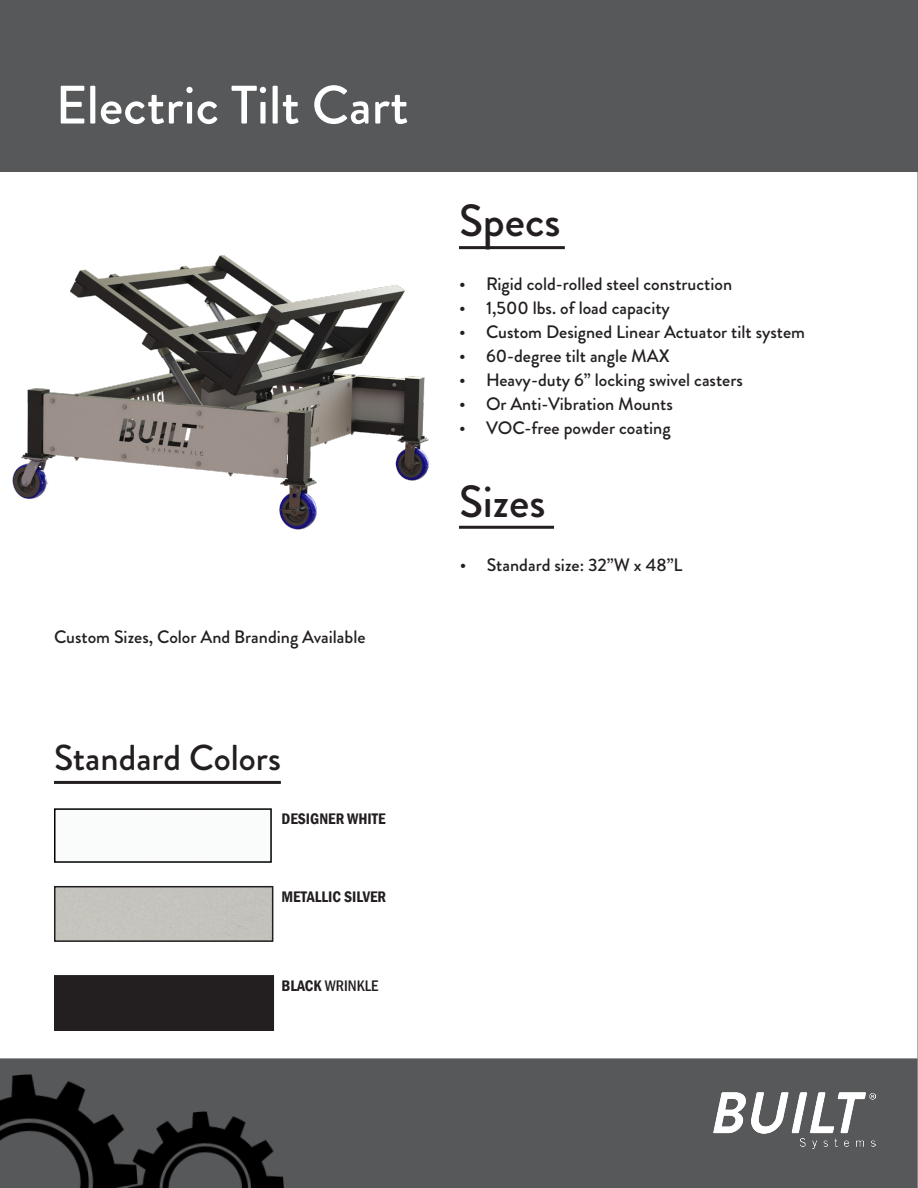
<style>
.page{position:relative;width:918px;height:1188px;background:#fff}
.page>*{position:absolute;margin:0;border:0;box-sizing:border-box;transform-origin:0 0}
.t1{font:500 54px "Brandon Grotesque";color:#fff}
.t2{font:500 45px "Brandon Grotesque";color:#231f20}
.t3{font:500 36px "Brandon Grotesque";color:#231f20}
.t4{font:500 18px "Brandon Grotesque";color:#231f20}
.t5{font:600 condensed 15.75px "Franklin Gothic";color:#231f20}
.t6{font:500 condensed 15.75px "Franklin Gothic";color:#231f20}
.s1{font-weight:600}
</style>
<div class="page">
<div style="left:0;top:1058px;width:917px;height:130px;background:#57585a"></div>
<svg style="left:917px;top:172px;width:1px;height:1016px"></svg>
<img style="left:0;top:1067px;width:145px;height:121px">
<img style="left:123px;top:1106px;width:166px;height:82px">
<div style="left:0;top:0;width:918px;height:172px;background:#57585a"></div>
<hr style="left:459px;top:246px;width:106px;height:3px;background:#231f20">
<img style="left:713px;top:1093px;width:162px;height:56px">
<div style="left:54px;top:886px;width:219px;height:56px;border:2px solid #231f20"></div>
<div style="left:54px;top:808px;width:218px;height:55px;border:2px solid #000"></div>
<div style="left:55px;top:976px;width:218px;height:54px;background:#231f20"></div>
<div style="left:54px;top:975px;width:220px;height:56px;border:2px solid #231f20"></div>
<hr style="left:54px;top:781px;width:227px;height:3px;background:#231f20">
<hr style="left:459px;top:526px;width:95px;height:3px;background:#231f20">
<img style="left:12px;top:246px;width:487px;height:284px">
<p class="t1" style="left:56px;top:68px;width:355px">Electric Tilt Cart</p>
<p class="t4" style="left:54px;top:624px;width:313px">Custom Sizes, Color And Branding Available</p>
<h3 class="t3" style="left:54px;top:733px;width:228px">Standard Colors</h3>
<p class="t5" style="left:282px;top:808px;width:106px">DESIGNER WHITE</p>
<p class="t5" style="left:282px;top:886px;width:106px">METALLIC SILVER</p>
<p class="t6" style="left:282px;top:976px;width:98px"><span class="s1">BLACK</span> WRINKLE</p>
<h2 class="t2" style="left:459px;top:190px;width:103px">Specs</h2>
<p class="t4" style="left:459px;top:272px;width:275px">• Rigid cold-rolled steel construction</p>
<p class="t4" style="left:459px;top:296px;width:212px">• 1,500 lbs. of load capacity</p>
<p class="t4" style="left:459px;top:320px;width:348px">• Custom Designed Linear Actuator tilt system</p>
<p class="t4" style="left:459px;top:344px;width:212px">• 60-degree tilt angle MAX</p>
<p class="t4" style="left:459px;top:368px;width:285px">• Heavy-duty 6” locking swivel casters</p>
<p class="t4" style="left:459px;top:392px;width:215px">• Or Anti-Vibration Mounts</p>
<p class="t4" style="left:459px;top:416px;width:213px">• VOC-free powder coating</p>
<p class="t2" style="left:459px;top:471px;width:88px">Sizes</p>
<p class="t4" style="left:460px;top:553px;width:224px">• Standard size: 32”W x 48”L</p>
</div>
